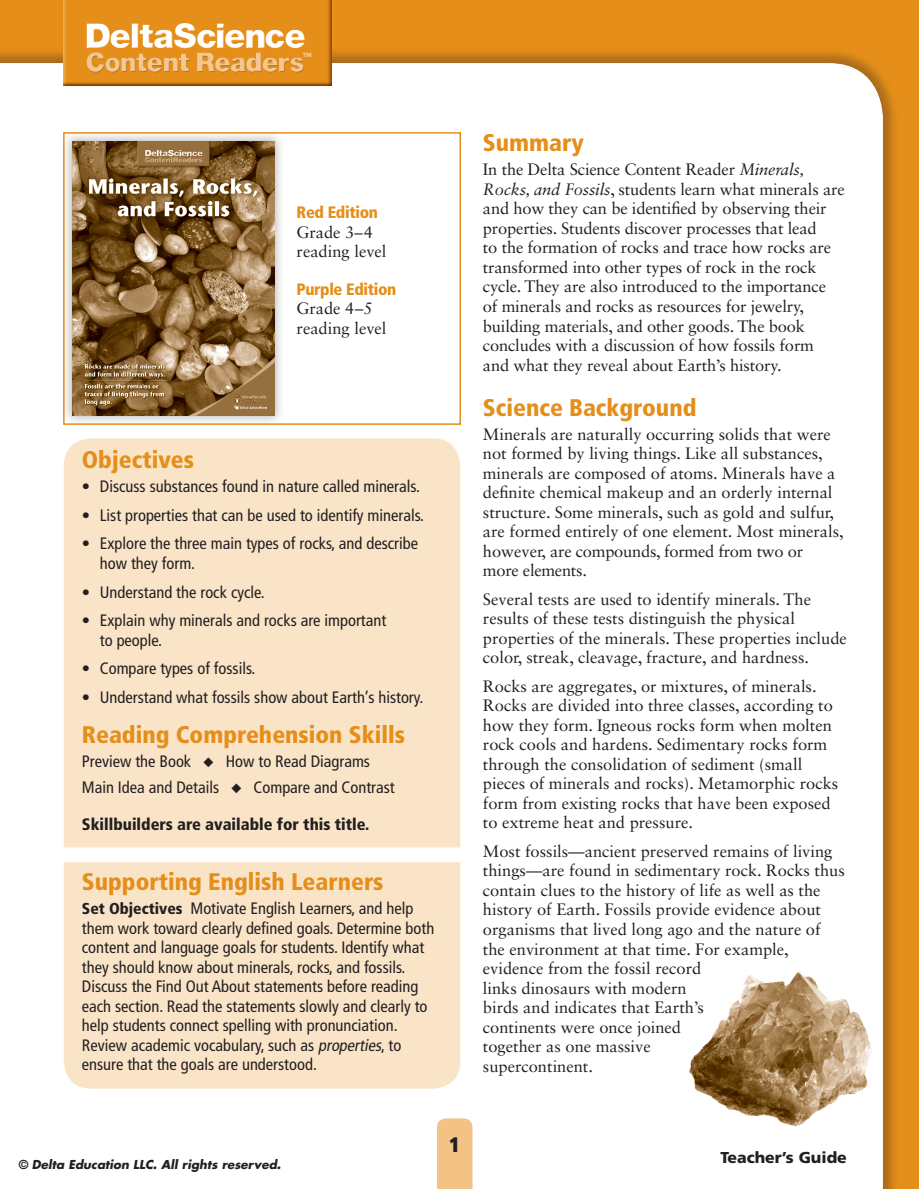
<style>
.page{position:relative;width:919px;height:1189px;background:#fff}
.page>*{position:absolute;margin:0;border:0;box-sizing:border-box;transform-origin:0 0}
.t1{font:900 34.2px "Helvetica Neue LT Std";letter-spacing:-.04em;color:#fff}
.t2{font:900 27px "Helvetica Neue LT Std";letter-spacing:-.025em;color:#f4c790}
.t3{font:900 condensed 24px "Frutiger LT Std";color:#e58e19}
.t4{font:900 condensed 21px "Frutiger LT Std";color:#231f20}
.t5{font:16.5px/19.5px "Sabon LT Std";color:#231f20}
.t6{font:condensed 16.5px/19.5px "Frutiger LT Std";color:#231f20}
.t7{font:900 condensed 16.5px "Frutiger LT Std";color:#231f20}
.t8{font:900 condensed 16.5px "Frutiger LT Std";letter-spacing:-.02em;color:#e58e19}
.t9{font:900 15.75px "Frutiger LT Std";color:#231f20}
.t10{font:italic 700 12px "Futura";color:#231f20}
.t11{font:900 6px "Helvetica Neue LT Std";color:#f4c790;scale:.95 1}
.s1{font-weight:900;font-size:15.75px}
.s2{font-style:italic}
.s3{font-style:normal}
</style>
<div class="page">
<div style="left:0;top:0;width:918px;height:1188px;background:#e58e19"></div>
<div style="left:0;top:46px;width:918px;height:1142px;background:#231f20;opacity:.3"></div>
<div style="left:0;top:63px;width:882px;height:1125px;background:#fff"></div>
<div style="left:437px;top:1118px;width:35px;height:70px;background:#f3c285"></div>
<div style="left:64px;top:861px;width:396px;height:227px;background:#fae4c8"></div>
<div style="left:64px;top:438px;width:396px;height:409px;background:#fae4c8"></div>
<svg style="left:62px;top:0;width:271px;height:88px"></svg>
<div style="left:79px;top:15px;width:265px;height:43px;background:#e58e19;opacity:.75"></div>
<div style="left:80px;top:45px;width:257px;height:34px;background:#774700;opacity:.94"></div>
<img style="left:682px;top:959px;width:190px;height:180px">
<div style="left:60px;top:129px;width:252px;height:325px;background:#231f20;opacity:.3"></div>
<img style="left:73px;top:142px;width:201px;height:273px">
<h1 class="t1" style="left:85px;top:15px;width:223px">DeltaScience</h1>
<h2 class="t2" style="left:86px;top:46px;width:220px">Content Readers</h2>
<p class="t11" style="left:302px;top:51px;width:11px">TM</p>
<p class="t8" style="left:296px;top:202px;width:83px">Red Edition</p>
<p class="t5" style="left:296px;top:222px;width:91px">Grade 3–4 reading level</p>
<p class="t8" style="left:296px;top:279px;width:101px">Purple Edition</p>
<p class="t5" style="left:296px;top:298px;width:91px">Grade 4–5 reading level</p>
<h3 class="t3" style="left:82px;top:445px;width:114px">Objectives</h3>
<p class="t6" style="left:82px;top:477px;width:339px">• Discuss substances found in nature called minerals.</p>
<p class="t6" style="left:82px;top:505px;width:343px">• List properties that can be used to identify minerals.</p>
<p class="t6" style="left:100px;top:534px;width:319px;text-indent:-18px">• Explore the three main types of rocks, and describe how they form.</p>
<p class="t6" style="left:82px;top:582px;width:184px">• Understand the rock cycle.</p>
<p class="t6" style="left:100px;top:610px;width:288px;text-indent:-18px">• Explain why minerals and rocks are important to people.</p>
<p class="t6" style="left:82px;top:658px;width:175px">• Compare types of fossils.</p>
<p class="t6" style="left:82px;top:687px;width:343px">• Understand what fossils show about Earth’s history.</p>
<h3 class="t3" style="left:82px;top:720px;width:324px">Reading Comprehension Skills</h3>
<p class="t6" style="left:82px;top:748px;width:314px;line-height:25.5px">Preview the Book ◆ How to Read Diagrams<br>Main Idea and Details ◆ Compare and Contrast</p>
<p class="t7" style="left:82px;top:814px;width:289px">Skillbuilders are available for this title.</p>
<h3 class="t3" style="left:82px;top:867px;width:303px">Supporting English Learners</h3>
<p class="t6" style="left:82px;top:898px;width:354px"><span class="s1">Set Objectives</span> Motivate English Learners, and help them work toward clearly defined goals. Determine both content and language goals for students. Identify what they should know about minerals, rocks, and fossils.<br>Discuss the Find Out About statements before reading each section. Read the statements slowly and clearly to help students connect spelling with pronunciation.<br>Review academic vocabulary, such as <span class="s2">properties</span>, to ensure that the goals are understood.</p>
<p class="t10" style="left:19px;top:1155px;width:263px"><span class="s3">©</span> Delta Education LLC. All rights reserved.</p>
<p class="t4" style="left:449px;top:1131px;width:12px">1</p>
<h3 class="t3" style="left:482px;top:128px;width:102px">Summary</h3>
<p class="t5" style="left:482px;top:160px;width:363px">In the Delta Science Content Reader <span class="s2">Minerals, Rocks, and Fossils</span>, students learn what minerals are and how they can be identified by observing their properties. Students discover processes that lead<br>to the formation of rocks and trace how rocks are transformed into other types of rock in the rock cycle. They are also introduced to the importance of minerals and rocks as resources for jewelry, building materials, and other goods. The book concludes with a discussion of how fossils form<br>and what they reveal about Earth’s history.</p>
<h3 class="t3" style="left:482px;top:392px;width:215px">Science Background</h3>
<p class="t5" style="left:482px;top:424px;width:362px">Minerals are naturally occurring solids that were not formed by living things. Like all substances, minerals are composed of atoms. Minerals have a definite chemical makeup and an orderly internal structure. Some minerals, such as gold and sulfur, are formed entirely of one element. Most minerals, however, are compounds, formed from two or<br>more elements.</p>
<p class="t5" style="left:482px;top:589px;width:365px">Several tests are used to identify minerals. The results of these tests distinguish the physical properties of the minerals. These properties include color, streak, cleavage, fracture, and hardness.</p>
<p class="t5" style="left:482px;top:676px;width:357px">Rocks are aggregates, or mixtures, of minerals.<br>Rocks are divided into three classes, according to how they form. Igneous rocks form when molten rock cools and hardens. Sedimentary rocks form through the consolidation of sediment (small pieces of minerals and rocks). Metamorphic rocks form from existing rocks that have been exposed to extreme heat and pressure.</p>
<p class="t5" style="left:482px;top:841px;width:363px">Most fossils—ancient preserved remains of living things—are found in sedimentary rock. Rocks thus contain clues to the history of life as well as the history of Earth. Fossils provide evidence about organisms that lived long ago and the nature of the environment at that time. For example, evidence from the fossil record<br>links dinosaurs with modern<br>birds and indicates that Earth’s<br>continents were once joined<br>together as one massive<br>supercontinent.</p>
<p class="t9" style="left:720px;top:1147px;width:128px">Teacher’s Guide</p>
</div>
